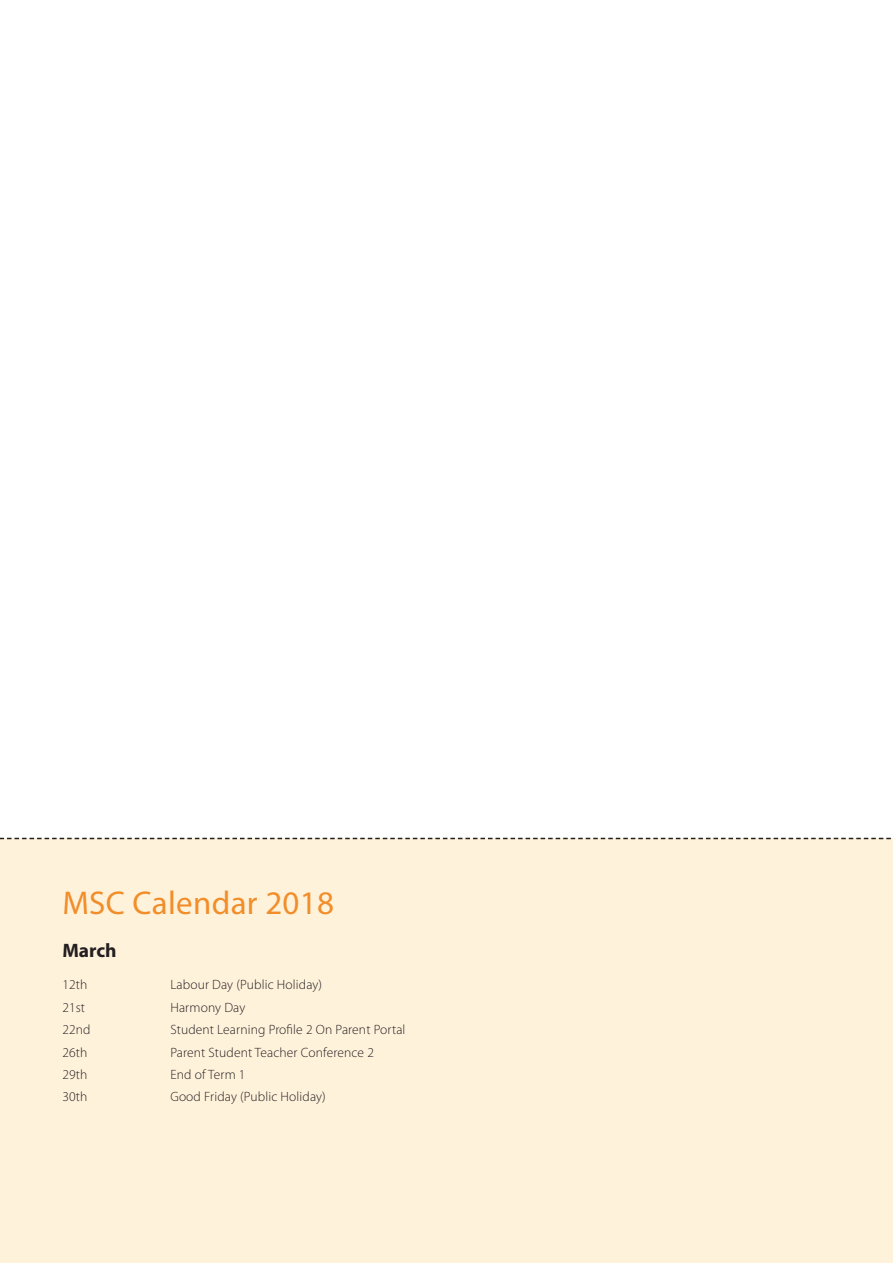
<style>
.page{position:relative;width:893px;height:1263px;background:#fff}
.page>*{position:absolute;margin:0;border:0;box-sizing:border-box;transform-origin:0 0}
.t1{font:33px "Myriad Pro";letter-spacing:.01em;color:#f18e2a}
.t2{font:700 19.5px "Myriad Pro";color:#231f20}
.t3{font:300 13.5px "Myriad Pro";letter-spacing:.01em;color:#231f20}
</style>
<div class="page">
<div style="left:0;top:839px;width:893px;height:424px;background:#fff2db"></div>
<svg style="left:0;top:838px;width:893px;height:1px"></svg>
<h1 class="t1" style="left:62px;top:882px;width:273px">MSC Calendar 2018</h1>
<h2 class="t2" style="left:62px;top:938px;width:56px">March</h2>
<p class="t3" style="left:62px;top:977px;width:26px">12th</p>
<p class="t3" style="left:170px;top:977px;width:153px">Labour Day (Public Holiday)</p>
<p class="t3" style="left:62px;top:999px;width:24px">21st</p>
<p class="t3" style="left:170px;top:999px;width:77px">Harmony Day</p>
<p class="t3" style="left:62px;top:1021px;width:30px">22nd</p>
<p class="t3" style="left:170px;top:1021px;width:237px">Student Learning Profile 2 On Parent Portal</p>
<p class="t3" style="left:62px;top:1044px;width:26px">26th</p>
<p class="t3" style="left:170px;top:1044px;width:205px">Parent Student Teacher Conference 2</p>
<p class="t3" style="left:62px;top:1066px;width:26px">29th</p>
<p class="t3" style="left:170px;top:1066px;width:77px">End of Term 1</p>
<p class="t3" style="left:62px;top:1089px;width:26px">30th</p>
<p class="t3" style="left:170px;top:1089px;width:157px">Good Friday (Public Holiday)</p>
</div>
